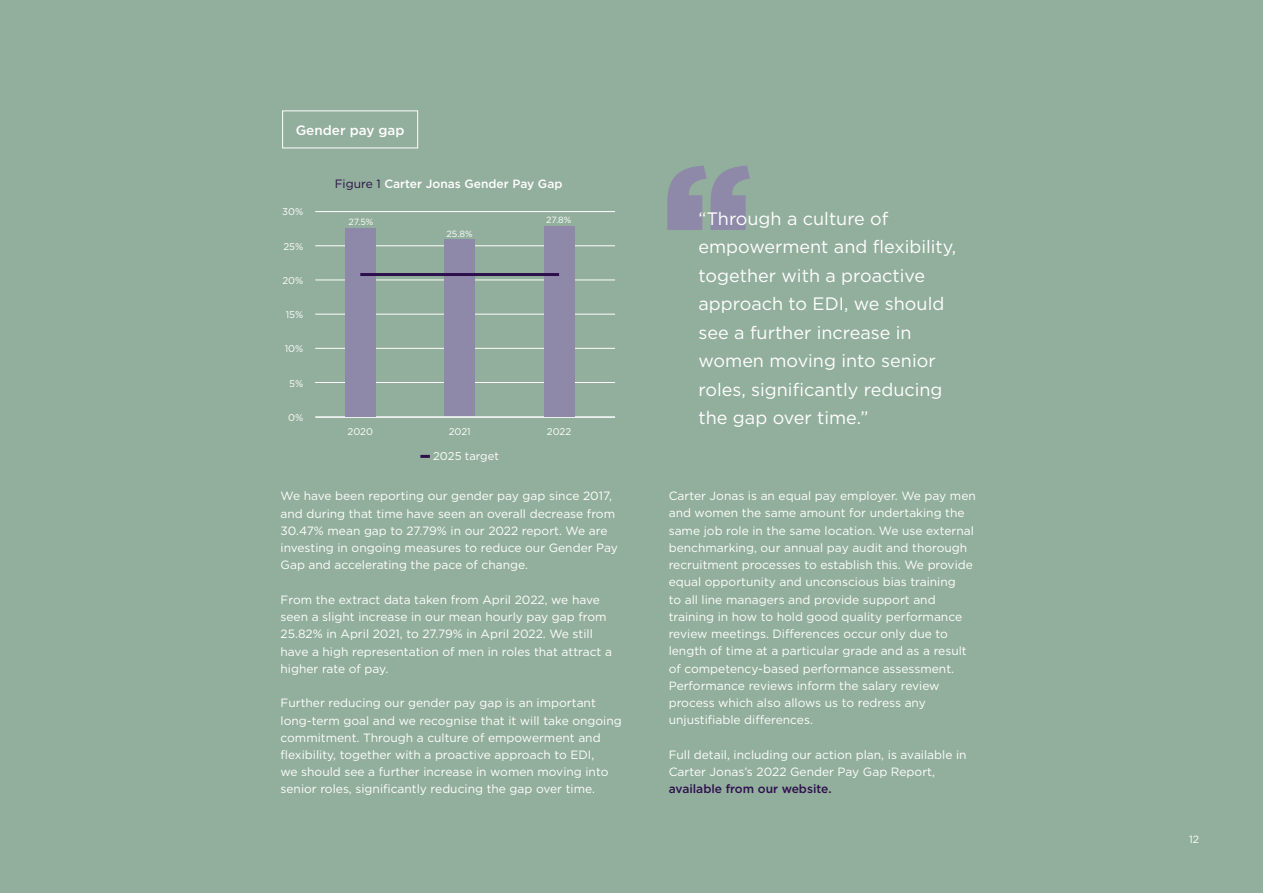
<style>
.page{position:relative;width:1263px;height:893px;background:#92ae9c}
.page>*{position:absolute;margin:0;border:0;box-sizing:border-box;transform-origin:0 0}
.t1{font:900 177.45px "Gotham";color:#8e89a8}
.t2{font:18px/28.5px "Gotham";color:#fff}
.t3{font:500 13.5px "Gotham";color:#fff}
.t4{font:12px/17.2px "Gotham";color:#fff}
.t5{font:500 12px "Gotham";color:#fff}
.t6{font:500 12px "Gotham";color:#2c104c}
.t7{font:11.25px "Gotham";color:#fff}
.t8{font:10.5px "Gotham";color:#fff}
.t9{font:9.75px "Gotham";color:#fff}
.t10{font:9px "Gotham";color:#fff}
.s1{font-weight:400;color:#2c104c}
</style>
<div class="page">
<div style="left:282px;top:110px;width:136px;height:38px;border:1px solid #fff"></div>
<hr style="left:315px;top:382px;width:300px;height:1px;background:#fff">
<hr style="left:315px;top:348px;width:300px;height:1px;background:#fff">
<hr style="left:315px;top:314px;width:300px;height:1px;background:#fff">
<hr style="left:315px;top:280px;width:300px;height:1px;background:#fff">
<hr style="left:315px;top:245px;width:300px;height:1px;background:#fff">
<hr style="left:315px;top:416px;width:300px;height:2px;background:#fff">
<hr style="left:315px;top:211px;width:300px;height:1px;background:#fff">
<div style="left:345px;top:228px;width:30px;height:188px;background:#8e89a8"></div>
<div style="left:445px;top:240px;width:30px;height:176px;background:#8e89a8"></div>
<div style="left:544px;top:226px;width:30px;height:190px;background:#8e89a8"></div>
<svg style="left:420px;top:455px;width:10px;height:3px"></svg>
<hr style="left:360px;top:273px;width:199px;height:3px;background:#2c104c">
<p class="t3" style="left:296px;top:121px;width:110px">Gender pay gap</p>
<p class="t9" style="left:282px;top:206px;width:23px">30%</p>
<p class="t9" style="left:283px;top:240px;width:21px">25%</p>
<p class="t9" style="left:282px;top:274px;width:22px">20%</p>
<p class="t9" style="left:286px;top:308px;width:19px">15%</p>
<p class="t9" style="left:285px;top:343px;width:20px">10%</p>
<p class="t9" style="left:289px;top:377px;width:16px">5%</p>
<p class="t9" style="left:288px;top:411px;width:17px">0%</p>
<p class="t5" style="left:335px;top:176px;width:229px"><span class="s1">Figure 1</span> Carter Jonas Gender Pay Gap</p>
<p class="t10" style="left:348px;top:216px;width:26px">27.5%</p>
<p class="t10" style="left:446px;top:228px;width:28px">25.8%</p>
<p class="t10" style="left:546px;top:214px;width:27px">27.8%</p>
<p class="t9" style="left:347px;top:425px;width:27px">2020</p>
<p class="t9" style="left:449px;top:425px;width:24px">2021</p>
<p class="t9" style="left:547px;top:425px;width:26px">2022</p>
<p class="t7" style="left:433px;top:449px;width:67px">2025 target</p>
<p class="t4" style="left:281px;top:487px;width:339px">We have been reporting our gender pay gap since 2017, and during that time have seen an overall decrease from 30.47% mean gap to 27.79% in our 2022 report. We are investing in ongoing measures to reduce our Gender Pay Gap and accelerating the pace of change.</p>
<p class="t4" style="left:281px;top:591px;width:333px">From the extract data taken from April 2022, we have seen a slight increase in our mean hourly pay gap from 25.82% in April 2021, to 27.79% in April 2022. We still have a high representation of men in roles that attract a higher rate of pay.</p>
<p class="t4" style="left:281px;top:694px;width:343px">Further reducing our gender pay gap is an important long-term goal and we recognise that it will take ongoing commitment. Through a culture of empowerment and flexibility, together with a proactive approach to EDI,<br>we should see a further increase in women moving into senior roles, significantly reducing the gap over time.</p>
<h1 class="t1" style="left:660px;top:106px;width:95px">‘‘</h1>
<h2 class="t2" style="left:698px;top:204px;width:259px">“Through a culture of empowerment and flexibility, together with a proactive approach to EDI, we should see a further increase in women moving into senior roles, significantly reducing the gap over time.”</h2>
<p class="t4" style="left:669px;top:487px;width:309px">Carter Jonas is an equal pay employer. We pay men and women the same amount for undertaking the same job role in the same location. We use external benchmarking, our annual pay audit and thorough recruitment processes to establish this. We provide equal opportunity and unconscious bias training<br>to all line managers and provide support and training in how to hold good quality performance review meetings. Differences occur only due to length of time at a particular grade and as a result of competency-based performance assessment.<br>Performance reviews inform the salary review process which also allows us to redress any unjustifiable differences.</p>
<p class="t4" style="left:669px;top:746px;width:299px">Full detail, including our action plan, is available in<br>Carter Jonas’s 2022 Gender Pay Gap Report,</p>
<p class="t6" style="left:669px;top:781px;width:164px">available from our website.</p>
<p class="t8" style="left:1189px;top:833px;width:12px">12</p>
</div>
